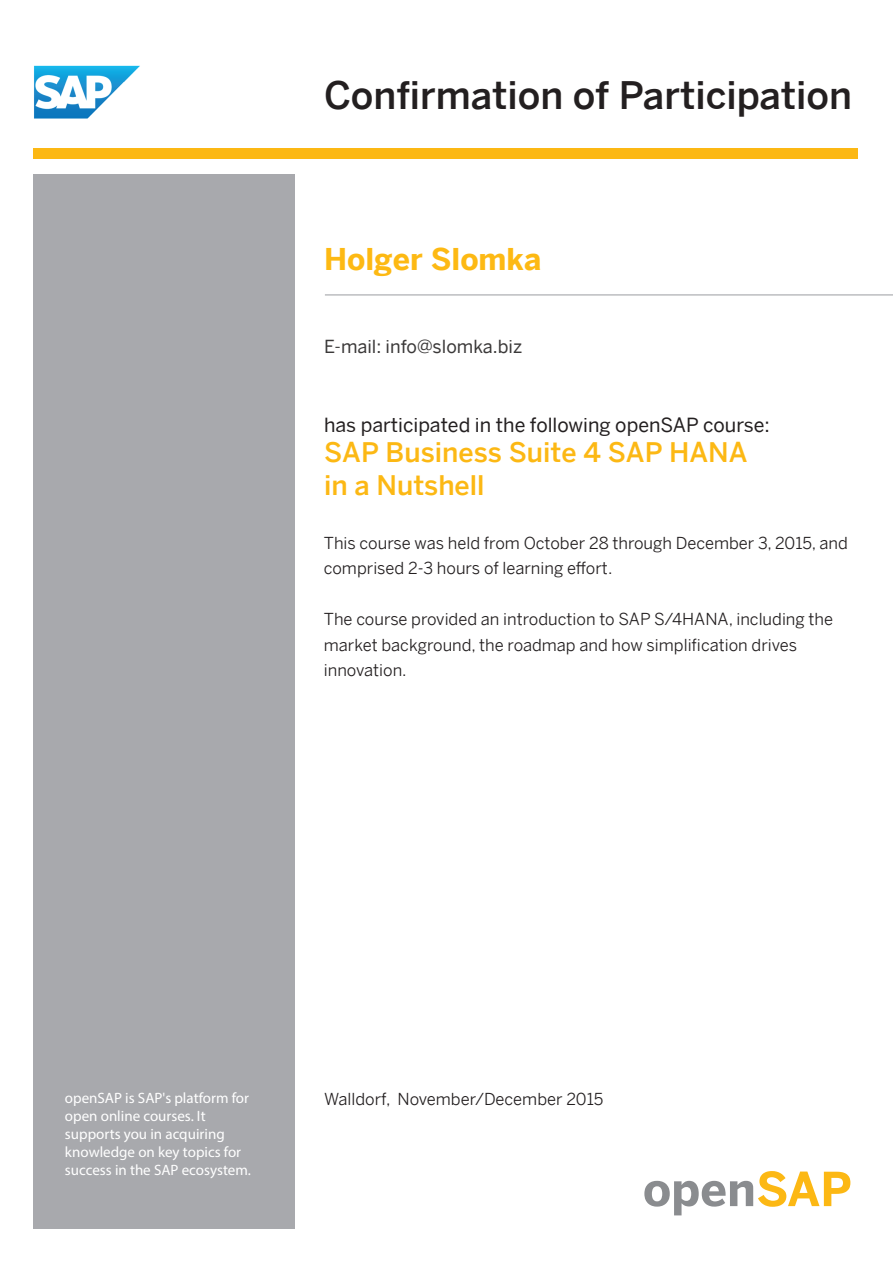
<style>
.page{position:relative;width:893px;height:1263px;background:#fff}
.page>*{position:absolute;margin:0;border:0;box-sizing:border-box;transform-origin:0 0}
.t1{font:500 37.95px "Benton Sans";color:#231f20}
.t2{font:700 30px "Benton Sans";color:#fdb913}
.t3{font:500 27px/33px "Benton Sans";color:#fcb814}
.t4{font:19.5px "Benton Sans";color:#231f20}
.t5{font:18px "Benton Sans";color:#3b3939}
.t6{font:16.5px/25.5px "Benton Sans";color:#231f20}
.t7{font:15px/18px "Myriad Pro";color:#fff}
</style>
<div class="page">
<svg style="left:644px;top:1171px;width:206px;height:44px"></svg>
<img style="left:33px;top:65px;width:107px;height:85px">
<div style="left:33px;top:175px;width:262px;height:1054px;background:#a8a9ad"></div>
<div style="left:34px;top:148px;width:824px;height:11px;background:#fcb814"></div>
<hr style="left:325px;top:294px;width:568px;height:2px;background:#bcbdc0">
<h1 class="t1" style="left:324px;top:67px;width:529px">Confirmation of Participation</h1>
<h2 class="t2" style="left:324px;top:247px;width:219px">Holger Slomka</h2>
<p class="t5" style="left:324px;top:339px;width:200px">E-mail: info@slomka.biz</p>
<p class="t4" style="left:324px;top:411px;width:447px">has participated in the following openSAP course:</p>
<h3 class="t3" style="left:324px;top:434px;width:425px">SAP Business Suite 4 SAP HANA in a Nutshell</h3>
<p class="t6" style="left:324px;top:529px;width:525px">This course was held from October 28 through December 3, 2015, and comprised 2-3 hours of learning effort.</p>
<p class="t6" style="left:324px;top:606px;width:511px">The course provided an introduction to SAP S/4HANA, including the market background, the roadmap and how simplification drives innovation.</p>
<p class="t7" style="left:65px;top:1089px;width:188px">openSAP is SAP's platform for open online courses. It supports you in acquiring knowledge on key topics for success in the SAP ecosystem.</p>
<p class="t6" style="left:324px;top:1085px;width:281px">Walldorf, November/December 2015</p>
</div>
